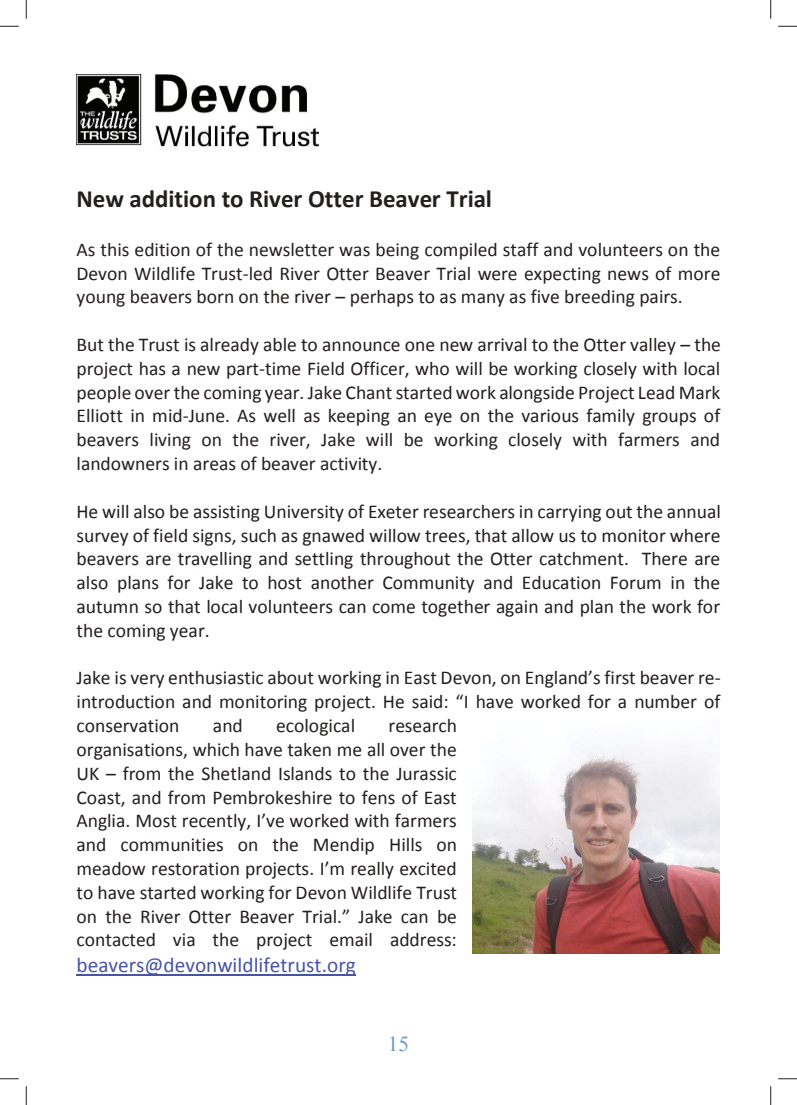
<style>
.page{position:relative;width:797px;height:1105px;background:#fff}
.page>*{position:absolute;margin:0;border:0;box-sizing:border-box;transform-origin:0 0}
.t1{font:700 24.88px "Calibri";color:#241f1f}
.t2{font:21.25px "Calibri";color:#4754a6}
.t3{font:21.25px "Times New Roman";color:#6497cb}
.t4{font:19.62px/23.9px "Calibri";color:#241f1f;text-align:justify}
</style>
<div class="page">
<hr style="left:76px;top:975px;width:280px;height:1px;background:#4754a6">
<img style="left:77px;top:75px;width:241px;height:72px">
<img style="left:473px;top:750px;width:246px;height:203px">
<svg style="left:0;top:25px;width:19px;height:2px"></svg>
<svg style="left:778px;top:25px;width:19px;height:2px"></svg>
<svg style="left:0;top:1078px;width:19px;height:1px"></svg>
<svg style="left:778px;top:1078px;width:19px;height:1px"></svg>
<svg style="left:25px;top:0;width:2px;height:19px"></svg>
<svg style="left:25px;top:1086px;width:2px;height:19px"></svg>
<svg style="left:770px;top:0;width:1px;height:19px"></svg>
<svg style="left:770px;top:1086px;width:1px;height:19px"></svg>
<p class="t1" style="left:76px;top:183px;width:417px">New addition to River Otter Beaver Trial</p>
<p class="t4" style="left:76px;top:237px;width:645px">As this edition of the newsletter was being compiled staff and volunteers on the Devon Wildlife Trust-led River Otter Beaver Trial were expecting news of more young beavers born on the river – perhaps to as many as five breeding pairs.</p>
<p class="t4" style="left:76px;top:333px;width:646px">But the Trust is already able to announce one new arrival to the Otter valley – the project has a new part-time Field Officer, who will be working closely with local people over the coming year. Jake Chant started work alongside Project Lead Mark Elliott in mid-June. As well as keeping an eye on the various family groups of beavers living on the river, Jake will be working closely with farmers and landowners in areas of beaver activity.</p>
<p class="t4" style="left:76px;top:499px;width:646px">He will also be assisting University of Exeter researchers in carrying out the annual survey of field signs, such as gnawed willow trees, that allow us to monitor where beavers are travelling and settling throughout the Otter catchment. There are also plans for Jake to host another Community and Education Forum in the autumn so that local volunteers can come together again and plan the work for the coming year.</p>
<p class="t4" style="left:76px;top:666px;width:645px">Jake is very enthusiastic about working in East Devon, on England’s first beaver re&shy;introduction and monitoring project. He said: “I have worked for a number of conservation</p>
<p class="t4" style="left:76px;top:714px;width:382px;text-indent:312px">research organisations, which have taken me all over the UK – from the Shetland Islands to the Jurassic Coast, and from Pembrokeshire to fens of East Anglia. Most recently, I’ve worked with farmers and communities on the Mendip Hills on meadow restoration projects. I’m really excited to have started working for Devon Wildlife Trust on the River Otter Beaver Trial.” Jake can be contacted via the project email address:</p>
<p class="t2" style="left:76px;top:952px;width:281px">beavers@devonwildlifetrust.org</p>
<p class="t4" style="left:213px;top:714px;width:31px">and</p>
<p class="t4" style="left:276px;top:714px;width:80px">ecological</p>
<p class="t3" style="left:388px;top:1029px;width:23px">15</p>
</div>
